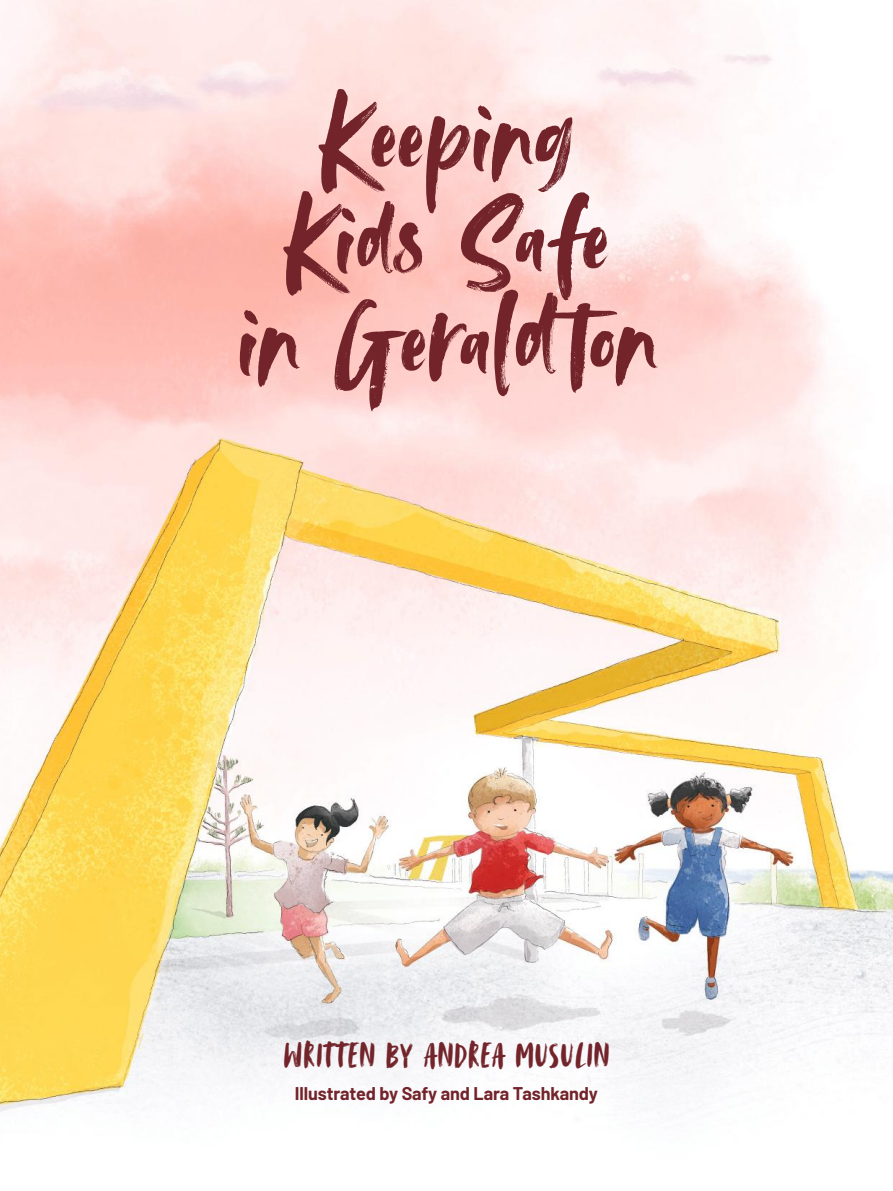
<style>
.page{position:relative;width:893px;height:1191px;background:#fff}
.page>*{position:absolute;margin:0;border:0;box-sizing:border-box;transform-origin:0 0}
.t1{font:120px/102px "Avallon";color:#72242a;text-align:center}
.t2{font:34.5px "Avallon All Caps";letter-spacing:.02em;color:#72242a}
.t3{font:700 18px "Barlow";letter-spacing:-.005em;color:#72242a}
.s1{font-size:135px}
</style>
<div class="page">
<img style="left:0;top:0;width:893px;height:1112px">
<h1 class="t1" style="left:237px;top:93px;width:421px">Keeping<br>Kids Safe<br>in Geral<span class="s1">d</span>ton</h1>
<h2 class="t2" style="left:283px;top:1033px;width:328px">WRITTEN BY ANDREA MUSULIN</h2>
<p class="t3" style="left:295px;top:1080px;width:305px">Illustrated by Safy and Lara Tashkandy</p>
</div>
